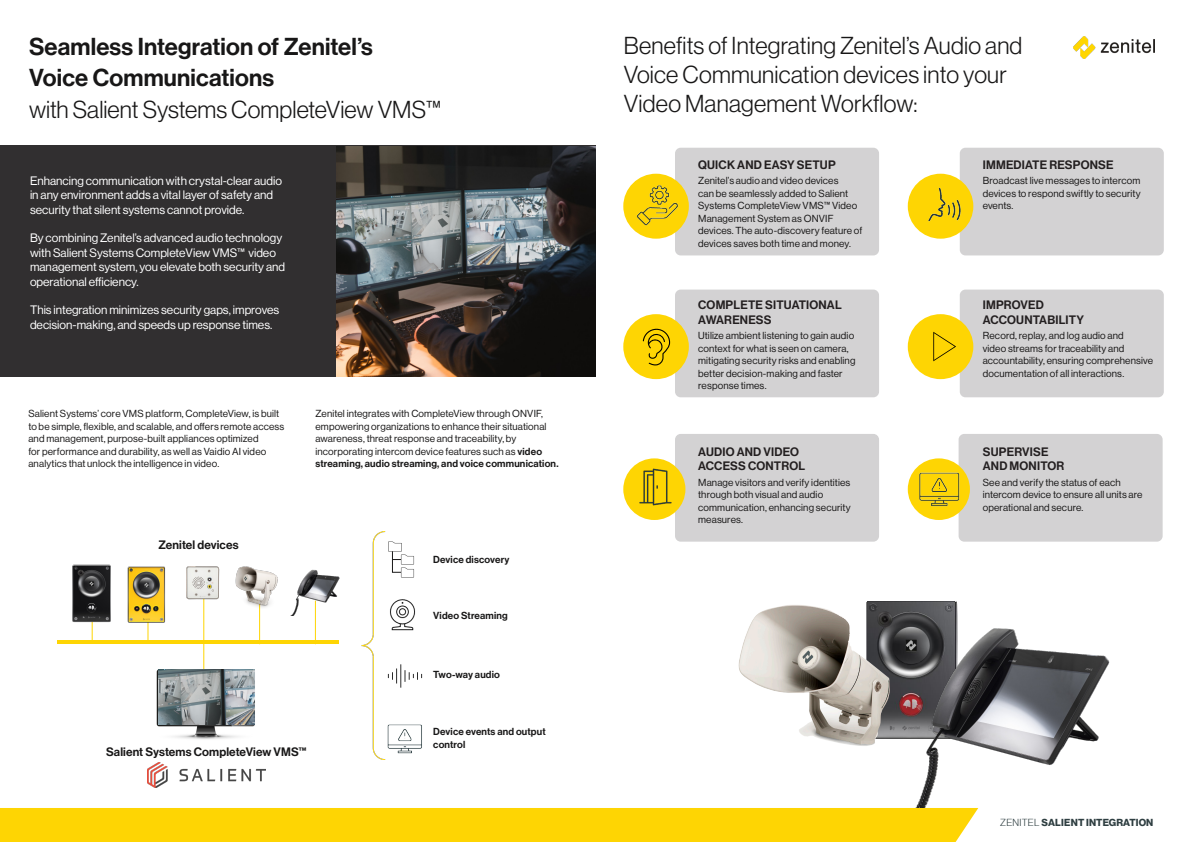
<style>
.page{position:relative;width:1191px;height:842px;background:#fff}
.page>*{position:absolute;margin:0;border:0;box-sizing:border-box;transform-origin:0 0}
.Body_title_medium_9pt{font:24px/28.8px "N Haas Grotesk DS Std 45 Lt";letter-spacing:.01em;color:#181717}
.Body_Roman_10pt{font:24px/31.7px "N Haas Grotesk DS Std 45 Lt";letter-spacing:.005em;color:#181717}
.Body_Roman_10pt-2{font:24px "N Haas Grotesk DS Pro 65 Md";letter-spacing:.005em;color:#181717}
.t1{font:12px/14.4px "N Haas Grotesk DS Std 55 Rg";color:#fff}
.Heading_2{font:12px/14.4px "N Haas Grotesk DS Std 65 Md";letter-spacing:.015em;color:#231f20}
.Body_Roman_10pt-3{font:12px "N Haas Grotesk DS Std 65 Md";letter-spacing:.01em;color:#181717}
.Body_Roman_10pt-4{font:10px/12.5px "N Haas Grotesk DS Pro 55 Rg";letter-spacing:.015em;color:#181717}
.Body_Roman_10pt-5{font:10px/12.5px "N Haas Grotesk DS Std 65 Md";letter-spacing:.015em;color:#181717}
.t2{font:10px "N Haas Grotesk DS Pro 75 Bd";letter-spacing:.01em;color:#2e3e41}
.s1{font-family:"N Haas Grotesk DS Pro 65 Md"}
.s2{font-family:"N Haas Grotesk DS Std 65 Md"}
.s3{font-family:"N Haas Grotesk DS Pro 45 Lt"}
</style>
<div class="page">
<div style="left:675px;top:148px;width:204px;height:107px;background:#d3d2d3;border-radius:6px"></div>
<div style="left:959px;top:148px;width:204px;height:107px;background:#d3d2d3;border-radius:6px"></div>
<div style="left:959px;top:290px;width:204px;height:107px;background:#d3d2d3;border-radius:6px"></div>
<div style="left:958px;top:434px;width:204px;height:108px;background:#d3d2d3;border-radius:6px"></div>
<div style="left:675px;top:290px;width:204px;height:107px;background:#d3d2d3;border-radius:6px"></div>
<div style="left:675px;top:434px;width:204px;height:108px;background:#d3d2d3;border-radius:6px"></div>
<div style="left:0;top:146px;width:595px;height:231px;background:#312f30"></div>
<img style="left:336px;top:146px;width:259px;height:230px">
<div style="left:0;top:808px;width:978px;height:34px;background:#fed503"></div>
<div style="left:623px;top:174px;width:66px;height:65px;background:#fed503;border-radius:50%"></div>
<div style="left:623px;top:314px;width:66px;height:65px;background:#fed503;border-radius:50%"></div>
<div style="left:623px;top:458px;width:62px;height:62px;background:#fed503;border-radius:50%"></div>
<div style="left:907px;top:174px;width:66px;height:65px;background:#fed503;border-radius:50%"></div>
<div style="left:907px;top:314px;width:66px;height:65px;background:#fed503;border-radius:50%"></div>
<div style="left:907px;top:458px;width:63px;height:62px;background:#fed503;border-radius:50%"></div>
<img style="left:917px;top:178px;width:54px;height:54px">
<img style="left:866px;top:601px;width:28px;height:138px">
<img style="left:738px;top:605px;width:152px;height:141px">
<img style="left:894px;top:601px;width:216px;height:207px">
<img style="left:291px;top:569px;width:49px;height:46px">
<img style="left:631px;top:179px;width:52px;height:53px">
<img style="left:914px;top:465px;width:50px;height:50px">
<img style="left:383px;top:724px;width:39px;height:36px">
<svg style="left:643px;top:329px;width:27px;height:36px"></svg>
<img style="left:627px;top:458px;width:56px;height:57px">
<svg style="left:933px;top:332px;width:23px;height:29px"></svg>
<img style="left:1073px;top:36px;width:82px;height:22px">
<hr style="left:57px;top:640px;width:282px;height:4px;background:#fed503">
<hr style="left:92px;top:605px;width:1px;height:38px;background:#fed503">
<hr style="left:147px;top:605px;width:1px;height:38px;background:#fed503">
<hr style="left:259px;top:601px;width:1px;height:43px;background:#fed503">
<hr style="left:315px;top:601px;width:1px;height:43px;background:#fed503">
<hr style="left:203px;top:593px;width:1px;height:95px;background:#fed503">
<img style="left:361px;top:531px;width:40px;height:228px">
<img style="left:401px;top:554px;width:14px;height:10px">
<img style="left:399px;top:564px;width:16px;height:16px">
<img style="left:386px;top:538px;width:17px;height:17px">
<img style="left:382px;top:593px;width:33px;height:42px">
<img style="left:386px;top:657px;width:37px;height:38px">
<img style="left:156px;top:669px;width:99px;height:70px">
<img style="left:158px;top:670px;width:97px;height:54px">
<img style="left:72px;top:564px;width:39px;height:63px">
<img style="left:127px;top:566px;width:39px;height:59px">
<img style="left:186px;top:566px;width:34px;height:39px">
<img style="left:235px;top:566px;width:43px;height:45px">
<svg style="left:392px;top:551px;width:9px;height:21px"></svg>
<img style="left:147px;top:762px;width:119px;height:25px">
<p class="Body_Roman_10pt-2" style="left:29px;top:32px;width:345px">Seamless Integration of Zenitel’s</p>
<p class="Body_Roman_10pt" style="left:29px;top:62px;width:413px"><span class="s1">Voice Communicatio</span><span class="s2">ns<br></span>with Salient Systems CompleteView VMS™</p>
<p class="t1" style="left:30px;top:174px;width:253px">Enhancing communication with crystal-clear audio in any environment adds a vital layer of safety and security that silent systems cannot provide.</p>
<p class="t1" style="left:30px;top:231px;width:257px">By combining Zenitel’s advanced audio technology with Salient Systems CompleteView VMS™ video management system, you elevate both security and operational efficiency.</p>
<p class="t1" style="left:30px;top:303px;width:251px">This integration minimizes security gaps, improves decision-making, and speeds up response times.</p>
<p class="Body_Roman_10pt-4" style="left:28px;top:407px;width:257px">Salient Systems’ core VMS platform, CompleteView, is built to be simple, flexible, and scalable, and offers remote access and management, purpose-built appliances optimized<br>for performance and durability, as well as Vaidio AI video analytics that unlock the intelligence in video.</p>
<p class="Body_Roman_10pt-4" style="left:315px;top:407px;width:245px">Zenitel integrates with CompleteView through ONVIF, empowering organizations to enhance their situational awareness, threat response and traceability, by incorporating intercom device features such as <span class="s1">video streaming, audio streaming, and voice communication.</span></p>
<p class="Body_Roman_10pt-3" style="left:158px;top:538px;width:82px">Zenitel devices</p>
<p class="Body_Roman_10pt-3" style="left:106px;top:744px;width:202px">Salient Systems CompleteView VMS™</p>
<p class="Body_Roman_10pt-5" style="left:433px;top:554px;width:78px">Device discovery</p>
<p class="Body_Roman_10pt-5" style="left:433px;top:609px;width:76px">Video Streaming</p>
<p class="Body_Roman_10pt-5" style="left:433px;top:668px;width:68px">Two-way audio</p>
<p class="Body_Roman_10pt-5" style="left:433px;top:725px;width:114px">Device events and output control</p>
<p class="Body_title_medium_9pt" style="left:624px;top:32px;width:400px">Benefits of Integrating Zenitel’s Audio and<br>Voice Communication devices into your<br>Video Management Workflow:</p>
<p class="Heading_2" style="left:698px;top:158px;width:139px">QUICK AND EASY SETUP</p>
<p class="Body_Roman_10pt-4" style="left:698px;top:175px;width:166px">Zenitel’s audio and video devices<br>can be seamlessly added to Salient Systems CompleteView VMS™ Video Management System as ONVIF devices. The auto-discovery feature of devices saves both time and money.</p>
<p class="Heading_2" style="left:698px;top:298px;width:145px">COMPLETE SITUATIONAL<br>AWARENESS</p>
<p class="Body_Roman_10pt-4" style="left:698px;top:329px;width:159px">Utilize ambient listening to gain audio context for what is seen on camera, mitigating security risks and enabling better decision-making and faster response times.</p>
<p class="Heading_2" style="left:698px;top:445px;width:108px">AUDIO AND VIDEO<br>ACCESS CONTROL</p>
<p class="Body_Roman_10pt-4" style="left:698px;top:476px;width:154px">Manage visitors and verify identities through both visual and audio communication, enhancing security measures.</p>
<p class="Heading_2" style="left:982px;top:158px;width:132px">IMMEDIATE RESPONSE</p>
<p class="Body_Roman_10pt-4" style="left:982px;top:175px;width:159px;text-align:justify">Broadcast live messages to intercom devices to respond swiftly to security events.</p>
<p class="Heading_2" style="left:982px;top:298px;width:103px">IMPROVED<br>ACCOUNTABILITY</p>
<p class="Body_Roman_10pt-4" style="left:982px;top:329px;width:172px">Record, replay, and log audio and<br>video streams for traceability and accountability, ensuring comprehensive documentation of all interactions.</p>
<p class="Heading_2" style="left:982px;top:445px;width:83px">SUPERVISE<br>AND MONITOR</p>
<p class="Body_Roman_10pt-4" style="left:982px;top:476px;width:161px">See and verify the status of each intercom device to ensure all units are operational and secure.</p>
<p class="t2" style="left:1000px;top:817px;width:155px"><span class="s3">ZENITEL</span> SALIENT INTEGRATION</p>
</div>
